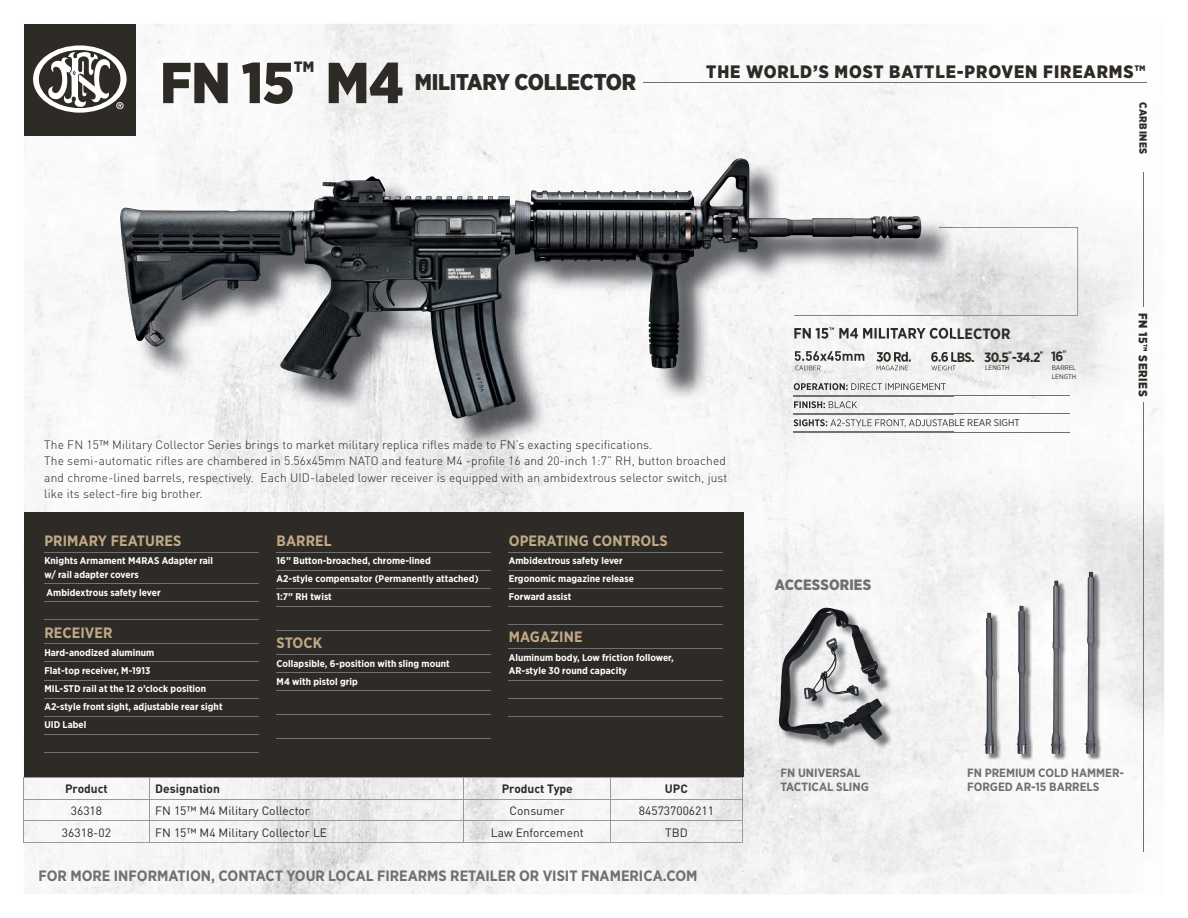
<style>
.page{position:relative;width:1188px;height:918px;background:#fff}
.page>*{position:absolute;margin:0;border:0;box-sizing:border-box;transform-origin:0 0}
.t1{font:900 57.6px "Gotham Narrow";color:#2e2a25}
.t2{font:900 22.8px "Gotham Narrow";letter-spacing:-.01em;color:#2e2a25}
.t3{font:900 18px "Gotham Narrow";letter-spacing:.05em;color:#2e2a25}
.t4{font:700 15px "Gotham Narrow";color:#707073}
.t5{font:700 15px "Gotham Narrow";letter-spacing:.005em;color:#bfa886}
.t6{font:900 15px "Gotham Narrow";letter-spacing:.01em;color:#707073}
.t7{font:700 13.5px "Gotham Narrow";letter-spacing:-.05em;color:#2e2a25}
.t8{font:300 12px/16.5px "DIN";letter-spacing:.01em;color:#221f1f}
.t9{font:12px "DIN";color:#2e2a25}
.t10{font:700 12px/13.5px "Gotham Narrow";color:#707073}
.t11{font:700 12px "DIN";color:#2e2a25}
.t12{font:900 12px "Gotham Narrow";letter-spacing:.05em;color:#2e2a25}
.t13{font:900 10.5px "Gotham Narrow";letter-spacing:.05em;color:#2e2a25}
.t14{font:700 9.75px/18.1px "Gotham Narrow";letter-spacing:.005em;color:#fff}
.t15{font:6.75px/9px "Gotham Narrow";color:#2e2a25}
</style>
<div class="page">
<img style="left:24px;top:24px;width:1140px;height:870px">
<div style="left:24px;top:24px;width:112px;height:112px;background:#2e2a25"></div>
<svg style="left:33px;top:45px;width:94px;height:68px"></svg>
<div style="left:24px;top:512px;width:719px;height:264px;background:#2e2a25"></div>
<hr style="left:793px;top:396px;width:276px;height:1px;background:#707073">
<hr style="left:793px;top:414px;width:276px;height:1px;background:#707073">
<hr style="left:793px;top:432px;width:276px;height:1px;background:#707073">
<svg style="left:954px;top:227px;width:124px;height:89px"></svg>
<img style="left:124px;top:163px;width:830px;height:287px">
<img style="left:931px;top:352px;width:23px;height:10px">
<img style="left:931px;top:365px;width:23px;height:1px">
<img style="left:931px;top:366px;width:23px;height:4px">
<img style="left:793px;top:396px;width:161px;height:1px">
<img style="left:793px;top:414px;width:161px;height:1px">
<img style="left:793px;top:432px;width:161px;height:1px">
<img style="left:794px;top:383px;width:57px;height:7px">
<img style="left:851px;top:383px;width:95px;height:7px">
<img style="left:794px;top:401px;width:35px;height:7px">
<img style="left:829px;top:401px;width:28px;height:7px">
<img style="left:793px;top:419px;width:34px;height:7px">
<img style="left:830px;top:419px;width:124px;height:8px">
<img style="left:794px;top:328px;width:34px;height:11px">
<svg style="left:829px;top:327px;width:7px;height:7px"></svg>
<img style="left:839px;top:328px;width:115px;height:11px">
<img style="left:795px;top:351px;width:69px;height:10px">
<img style="left:795px;top:365px;width:26px;height:1px">
<img style="left:795px;top:366px;width:26px;height:4px">
<img style="left:877px;top:352px;width:34px;height:10px">
<img style="left:877px;top:365px;width:31px;height:1px">
<img style="left:877px;top:366px;width:31px;height:4px">
<img style="left:794px;top:227px;width:160px;height:89px">
<img style="left:320px;top:158px;width:421px;height:49px">
<hr style="left:644px;top:82px;width:504px;height:1px;background:#707073">
<hr style="left:1143px;top:402px;width:1px;height:449px;background:#707073">
<hr style="left:1143px;top:172px;width:1px;height:135px;background:#707073">
<img style="left:780px;top:609px;width:113px;height:141px">
<img style="left:784px;top:608px;width:43px;height:52px">
<img style="left:1019px;top:607px;width:14px;height:153px">
<img style="left:1017px;top:606px;width:5px;height:145px">
<img style="left:1052px;top:582px;width:15px;height:178px">
<img style="left:1053px;top:581px;width:3px;height:125px">
<img style="left:986px;top:614px;width:14px;height:146px">
<img style="left:985px;top:613px;width:4px;height:139px">
<img style="left:1087px;top:574px;width:15px;height:186px">
<img style="left:1087px;top:572px;width:3px;height:132px">
<hr style="left:44px;top:552px;width:215px;height:1px;background:#707073">
<hr style="left:44px;top:583px;width:215px;height:1px;background:#707073">
<hr style="left:44px;top:601px;width:215px;height:1px;background:#707073">
<hr style="left:44px;top:619px;width:215px;height:1px;background:#707073">
<hr style="left:44px;top:644px;width:215px;height:1px;background:#707073">
<hr style="left:44px;top:662px;width:215px;height:1px;background:#707073">
<hr style="left:44px;top:680px;width:215px;height:1px;background:#707073">
<hr style="left:44px;top:698px;width:215px;height:1px;background:#707073">
<hr style="left:44px;top:716px;width:215px;height:1px;background:#707073">
<hr style="left:44px;top:734px;width:215px;height:1px;background:#707073">
<hr style="left:44px;top:752px;width:215px;height:1px;background:#707073">
<hr style="left:277px;top:552px;width:214px;height:1px;background:#707073">
<hr style="left:277px;top:570px;width:214px;height:1px;background:#707073">
<hr style="left:277px;top:588px;width:214px;height:1px;background:#707073">
<hr style="left:277px;top:606px;width:214px;height:1px;background:#707073">
<hr style="left:277px;top:630px;width:214px;height:1px;background:#707073">
<hr style="left:277px;top:654px;width:214px;height:1px;background:#707073">
<hr style="left:277px;top:672px;width:214px;height:1px;background:#707073">
<hr style="left:277px;top:690px;width:214px;height:1px;background:#707073">
<hr style="left:277px;top:714px;width:214px;height:1px;background:#707073">
<hr style="left:277px;top:738px;width:214px;height:1px;background:#707073">
<hr style="left:509px;top:552px;width:214px;height:1px;background:#707073">
<hr style="left:509px;top:570px;width:214px;height:1px;background:#707073">
<hr style="left:509px;top:588px;width:214px;height:1px;background:#707073">
<hr style="left:509px;top:606px;width:214px;height:1px;background:#707073">
<hr style="left:509px;top:624px;width:214px;height:1px;background:#707073">
<hr style="left:509px;top:648px;width:214px;height:1px;background:#707073">
<hr style="left:509px;top:680px;width:214px;height:1px;background:#707073">
<hr style="left:509px;top:698px;width:214px;height:1px;background:#707073">
<hr style="left:509px;top:716px;width:214px;height:1px;background:#707073">
<hr style="left:23px;top:777px;width:126px;height:1px;background:#9a999a">
<hr style="left:149px;top:777px;width:315px;height:1px;background:#9a999a">
<hr style="left:464px;top:777px;width:147px;height:1px;background:#9a999a">
<hr style="left:611px;top:777px;width:132px;height:1px;background:#9a999a">
<hr style="left:23px;top:799px;width:126px;height:1px;background:#9a999a">
<hr style="left:149px;top:799px;width:315px;height:1px;background:#9a999a">
<hr style="left:464px;top:799px;width:147px;height:1px;background:#9a999a">
<hr style="left:611px;top:799px;width:132px;height:1px;background:#9a999a">
<hr style="left:23px;top:820px;width:126px;height:1px;background:#9a999a">
<svg style="left:23px;top:778px;width:1px;height:64px"></svg>
<hr style="left:149px;top:820px;width:315px;height:1px;background:#9a999a">
<svg style="left:149px;top:778px;width:1px;height:64px"></svg>
<hr style="left:464px;top:820px;width:147px;height:1px;background:#9a999a">
<svg style="left:464px;top:778px;width:1px;height:64px"></svg>
<hr style="left:611px;top:820px;width:132px;height:1px;background:#9a999a">
<svg style="left:610px;top:778px;width:1px;height:64px"></svg>
<svg style="left:742px;top:778px;width:1px;height:64px"></svg>
<hr style="left:23px;top:842px;width:126px;height:1px;background:#9a999a">
<hr style="left:149px;top:842px;width:315px;height:1px;background:#9a999a">
<hr style="left:464px;top:842px;width:147px;height:1px;background:#9a999a">
<hr style="left:611px;top:842px;width:132px;height:1px;background:#9a999a">
<h1 class="t1" style="left:160px;top:57px;width:245px">FN 15<sup>™</sup> M4</h1>
<h2 class="t2" style="left:415px;top:72px;width:223px">MILITARY COLLECTOR</h2>
<h3 class="t3" style="left:706px;top:64px;width:441px">THE WORLD’S MOST BATTLE-PROVEN FIREARMS™</h3>
<p class="t13" style="left:1148px;top:102px;width:54px;rotate:90deg">CARBINES</p>
<h3 class="t7" style="left:931px;top:351px;width:46px">6.6 LBS.</h3>
<h3 class="t7" style="left:984px;top:351px;width:61px">30.5<sup>’’</sup>-34.2<sup>''</sup></h3>
<p class="t15" style="left:985px;top:364px;width:26px">LENGTH</p>
<h3 class="t7" style="left:1051px;top:350px;width:17px">16<sup>''</sup></h3>
<p class="t15" style="left:1052px;top:363px;width:26px">BARREL<br>LENGTH</p>
<p class="t12" style="left:1149px;top:313px;width:85px;rotate:90deg">FN 15™ SERIES</p>
<p class="t8" style="left:44px;top:438px;width:685px">The FN 15™ Military Collector Series brings to market military replica rifles made to FN’s exacting specifications.<br>The semi-automatic rifles are chambered in 5.56x45mm NATO and feature M4 -profile 16 and 20-inch 1:7” RH, button broached and chrome-lined barrels, respectively. Each UID-labeled lower receiver is equipped with an ambidextrous selector switch, just like its select-fire big brother.</p>
<h3 class="t5" style="left:44px;top:534px;width:138px">PRIMARY FEATURES</h3>
<p class="t14" style="left:44px;top:554px;width:170px;line-height:13.5px">Knights Armament M4RAS Adapter rail w/ rail adapter covers</p>
<p class="t14" style="left:47px;top:584px;width:116px">Ambidextrous safety lever</p>
<h3 class="t5" style="left:44px;top:626px;width:70px">RECEIVER</h3>
<p class="t14" style="left:44px;top:644px;width:180px">Hard-anodized aluminum<br>Flat-top receiver, M-1913<br>MIL-STD rail at the 12 o’clock position<br>A2-style front sight, adjustable rear sight<br>UID Label</p>
<h3 class="t5" style="left:277px;top:534px;width:57px">BARREL</h3>
<p class="t14" style="left:277px;top:552px;width:203px">16” Button-broached, chrome-lined<br>A2-style compensator (Permanently attached)<br>1:7” RH twist</p>
<h3 class="t5" style="left:277px;top:636px;width:47px">STOCK</h3>
<p class="t14" style="left:277px;top:655px;width:175px">Collapsible, 6-position with sling mount<br>M4 with pistol grip</p>
<h3 class="t5" style="left:509px;top:534px;width:160px">OPERATING CONTROLS</h3>
<p class="t14" style="left:509px;top:552px;width:127px">Ambidextrous safety lever<br>Ergonomic magazine release<br>Forward assist</p>
<h3 class="t5" style="left:509px;top:630px;width:75px">MAGAZINE</h3>
<p class="t14" style="left:509px;top:651px;width:167px;line-height:13.5px">Aluminum body, Low friction follower,<br>AR-style 30 round capacity</p>
<p class="t11" style="left:65px;top:784px;width:44px">Product</p>
<p class="t11" style="left:155px;top:784px;width:66px">Designation</p>
<p class="t11" style="left:502px;top:784px;width:73px">Product Type</p>
<p class="t11" style="left:665px;top:784px;width:24px">UPC</p>
<p class="t9" style="left:71px;top:806px;width:33px">36318</p>
<p class="t9" style="left:155px;top:806px;width:156px">FN 15™ M4 Military Collector</p>
<p class="t9" style="left:510px;top:806px;width:57px">Consumer</p>
<p class="t9" style="left:639px;top:806px;width:77px">845737006211</p>
<p class="t9" style="left:62px;top:828px;width:50px">36318-02</p>
<p class="t9" style="left:155px;top:828px;width:173px">FN 15™ M4 Military Collector LE</p>
<p class="t9" style="left:491px;top:828px;width:95px">Law Enforcement</p>
<p class="t9" style="left:665px;top:828px;width:24px">TBD</p>
<h3 class="t4" style="left:39px;top:869px;width:660px">FOR MORE INFORMATION, CONTACT YOUR LOCAL FIREARMS RETAILER OR VISIT FNAMERICA.COM</h3>
<h3 class="t6" style="left:775px;top:578px;width:98px">ACCESSORIES</h3>
<p class="t10" style="left:781px;top:767px;width:90px">FN UNIVERSAL<br>TACTICAL SLING</p>
<p class="t10" style="left:967px;top:767px;width:159px">FN PREMIUM COLD HAMMER-<br>FORGED AR-15 BARRELS</p>
</div>
